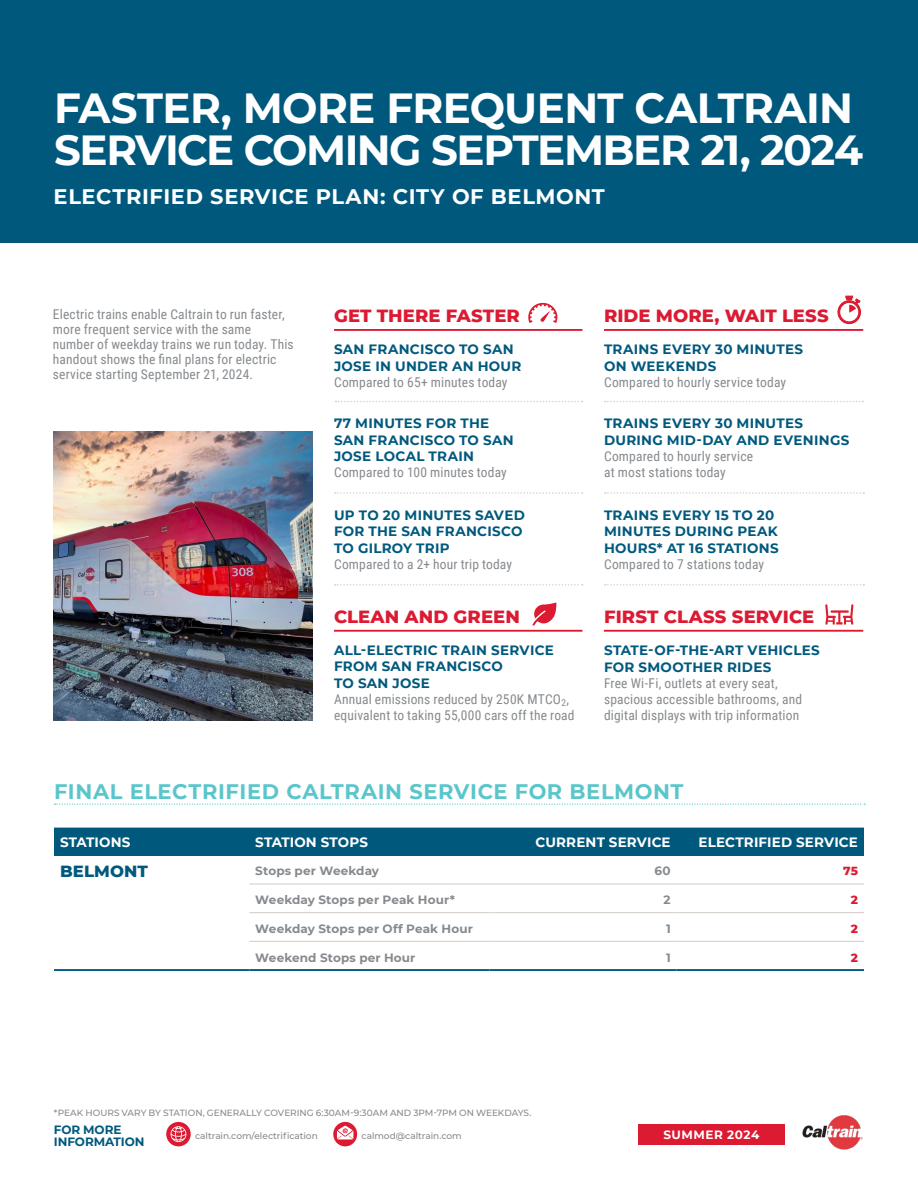
<style>
.page{position:relative;width:918px;height:1188px;background:#fff}
.page>*{position:absolute;margin:0;border:0;box-sizing:border-box;transform-origin:0 0}
.PageHeader{font:700 42px/42px "Montserrat";letter-spacing:-.03em;color:#fff}
.Header_1{font:700 21px "Montserrat";letter-spacing:.025em;color:#5ac6cc}
.PageSubHeader{font:700 21px "Montserrat";letter-spacing:.025em;color:#fff}
.Header_2{font:800 18px "Montserrat";letter-spacing:.005em;color:#dc1a32}
.Table_-_Station{font:800 16.5px "Montserrat";letter-spacing:.005em;color:#00597d}
.Body{font:13.5px/16.2px "Roboto Condensed";letter-spacing:.01em;color:#868a8e}
.Header_3{font:700 13.5px/16.5px "Montserrat";letter-spacing:.02em;color:#00597d}
.Table_-_Header{font:700 13.5px "Montserrat";letter-spacing:.01em;color:#fff}
.Table_-_Subheader{font:700 12px "Montserrat";letter-spacing:.01em;color:#868a8e}
.Note_Text{font:700 12px/12px "Montserrat";letter-spacing:-.005em;color:#00597d}
.PageSubHeader-2{font:700 12px "Montserrat";letter-spacing:.045em;color:#fff}
.Table_-_Subheader-2{font:800 12px "Montserrat";color:#dc1a32}
.Note_Text-2{font:500 9px "Montserrat";letter-spacing:-.005em;color:#868a8e}
</style>
<div class="page">
<div style="left:0;top:0;width:918px;height:243px;background:#00597d"></div>
<div style="left:54px;top:828px;width:810px;height:28px;background:#00597d"></div>
<hr style="left:249px;top:883px;width:240px;height:2px;background:#d7d1ca">
<hr style="left:489px;top:883px;width:188px;height:2px;background:#d7d1ca">
<hr style="left:677px;top:883px;width:187px;height:2px;background:#d7d1ca">
<hr style="left:249px;top:912px;width:240px;height:1px;background:#d7d1ca">
<hr style="left:489px;top:912px;width:188px;height:1px;background:#d7d1ca">
<hr style="left:677px;top:912px;width:187px;height:1px;background:#d7d1ca">
<hr style="left:249px;top:941px;width:240px;height:1px;background:#d7d1ca">
<hr style="left:489px;top:941px;width:188px;height:1px;background:#d7d1ca">
<hr style="left:677px;top:941px;width:187px;height:1px;background:#d7d1ca">
<hr style="left:249px;top:969px;width:240px;height:2px;background:#00597d">
<hr style="left:489px;top:969px;width:188px;height:2px;background:#00597d">
<hr style="left:677px;top:969px;width:187px;height:2px;background:#00597d">
<hr style="left:54px;top:969px;width:195px;height:2px;background:#00597d">
<svg style="left:55px;top:804px;width:810px;height:1px"></svg>
<hr style="left:334px;top:329px;width:248px;height:2px;background:#dc1a32">
<hr style="left:604px;top:329px;width:259px;height:2px;background:#dc1a32">
<svg style="left:336px;top:401px;width:247px;height:1px"></svg>
<svg style="left:605px;top:401px;width:259px;height:1px"></svg>
<svg style="left:605px;top:492px;width:259px;height:2px"></svg>
<svg style="left:335px;top:492px;width:248px;height:2px"></svg>
<svg style="left:605px;top:584px;width:259px;height:2px"></svg>
<svg style="left:335px;top:584px;width:248px;height:2px"></svg>
<svg style="left:528px;top:303px;width:29px;height:20px"></svg>
<img style="left:53px;top:431px;width:259px;height:289px">
<hr style="left:334px;top:630px;width:248px;height:2px;background:#dc1a32">
<hr style="left:604px;top:630px;width:259px;height:2px;background:#dc1a32">
<svg style="left:532px;top:603px;width:24px;height:22px"></svg>
<svg style="left:825px;top:604px;width:28px;height:21px"></svg>
<svg style="left:837px;top:295px;width:24px;height:30px"></svg>
<div style="left:638px;top:1124px;width:147px;height:20px;background:#dc1a32"></div>
<svg style="left:166px;top:1122px;width:25px;height:24px"></svg>
<svg style="left:171px;top:1126px;width:15px;height:16px"></svg>
<svg style="left:333px;top:1122px;width:24px;height:24px"></svg>
<svg style="left:337px;top:1126px;width:16px;height:13px"></svg>
<img style="left:802px;top:1115px;width:61px;height:35px">
<p class="PageHeader" style="left:54px;top:85px;width:811px">FASTER, MORE FREQUENT CALTRAIN<br>SERVICE COMING SEPTEMBER 21, 2024</p>
<p class="PageSubHeader" style="left:54px;top:181px;width:553px">ELECTRIFIED SERVICE PLAN: CITY OF BELMONT</p>
<p class="Body" style="left:53px;top:306px;width:234px">Electric trains enable Caltrain to run faster,</p>
<p class="Header_2" style="left:334px;top:302px;width:187px">GET THERE FASTER</p>
<p class="Header_2" style="left:604px;top:302px;width:226px">RIDE MORE, WAIT LESS</p>
<p class="Body" style="left:53px;top:322px;width:242px;line-height:15px">more frequent service with the same number of weekday trains we run today. This handout shows the final plans for electric service starting September 21, 2024.</p>
<p class="Header_3" style="left:334px;top:340px;width:189px">SAN FRANCISCO TO SAN<br>JOSE IN UNDER AN HOUR</p>
<p class="Body" style="left:334px;top:373px;width:175px">Compared to 65+ minutes today</p>
<p class="Header_3" style="left:604px;top:340px;width:201px">TRAINS EVERY 30 MINUTES<br>ON WEEKENDS</p>
<p class="Body" style="left:604px;top:373px;width:184px">Compared to hourly service today</p>
<p class="Header_3" style="left:604px;top:414px;width:247px">TRAINS EVERY 30 MINUTES<br>DURING MID-DAY AND EVENINGS</p>
<p class="Body" style="left:604px;top:447px;width:151px">Compared to hourly service at most stations today</p>
<p class="Header_3" style="left:334px;top:414px;width:181px">77 MINUTES FOR THE<br>SAN FRANCISCO TO SAN<br>JOSE LOCAL TRAIN</p>
<p class="Body" style="left:334px;top:464px;width:174px">Compared to 100 minutes today</p>
<p class="Header_3" style="left:334px;top:506px;width:192px">UP TO 20 MINUTES SAVED<br>FOR THE SAN FRANCISCO<br>TO GILROY TRIP</p>
<p class="Body" style="left:334px;top:556px;width:180px">Compared to a 2+ hour trip today</p>
<p class="Header_3" style="left:604px;top:506px;width:176px">TRAINS EVERY 15 TO 20<br>MINUTES DURING PEAK<br>HOURS* AT 16 STATIONS</p>
<p class="Body" style="left:604px;top:556px;width:162px">Compared to 7 stations today</p>
<p class="Header_2" style="left:334px;top:603px;width:187px">CLEAN AND GREEN</p>
<p class="Header_2" style="left:604px;top:603px;width:212px">FIRST CLASS SERVICE</p>
<p class="Header_3" style="left:334px;top:641px;width:221px">ALL-ELECTRIC TRAIN SERVICE</p>
<p class="Header_3" style="left:334px;top:658px;width:170px">FROM SAN FRANCISCO<br>TO SAN JOSE</p>
<p class="Body" style="left:334px;top:691px;width:242px">Annual emissions reduced by 250K MTCO<sub>2</sub>, equivalent to taking 55,000 cars off the road</p>
<p class="Header_3" style="left:604px;top:641px;width:217px">STATE-OF-THE-ART VEHICLES<br>FOR SMOOTHER RIDES</p>
<p class="Body" style="left:604px;top:674px;width:200px">Free Wi-Fi, outlets at every seat, spacious accessible bathrooms, and digital displays with trip information</p>
<p class="Header_1" style="left:54px;top:777px;width:631px">FINAL ELECTRIFIED CALTRAIN SERVICE FOR BELMONT</p>
<p class="Table_-_Header" style="left:60px;top:832px;width:72px">STATIONS</p>
<p class="Table_-_Header" style="left:255px;top:832px;width:114px">STATION STOPS</p>
<p class="Table_-_Header" style="left:536px;top:832px;width:137px">CURRENT SERVICE</p>
<p class="Table_-_Header" style="left:699px;top:832px;width:161px">ELECTRIFIED SERVICE</p>
<p class="Table_-_Station" style="left:60px;top:859px;width:89px">BELMONT</p>
<p class="Table_-_Subheader" style="left:255px;top:862px;width:125px">Stops per Weekday</p>
<p class="Table_-_Subheader" style="left:655px;top:862px;width:18px">60</p>
<p class="Table_-_Subheader-2" style="left:843px;top:862px;width:16px">75</p>
<p class="Table_-_Subheader" style="left:255px;top:891px;width:201px">Weekday Stops per Peak Hour*</p>
<p class="Table_-_Subheader" style="left:664px;top:891px;width:9px">2</p>
<p class="Table_-_Subheader-2" style="left:851px;top:891px;width:9px">2</p>
<p class="Table_-_Subheader" style="left:255px;top:920px;width:219px">Weekday Stops per Off Peak Hour</p>
<p class="Table_-_Subheader" style="left:666px;top:920px;width:6px">1</p>
<p class="Table_-_Subheader-2" style="left:851px;top:920px;width:9px">2</p>
<p class="Table_-_Subheader" style="left:255px;top:949px;width:162px">Weekend Stops per Hour</p>
<p class="Table_-_Subheader" style="left:666px;top:949px;width:6px">1</p>
<p class="Table_-_Subheader-2" style="left:851px;top:948px;width:9px">2</p>
<p class="Note_Text-2" style="left:54px;top:1107px;width:479px">*PEAK HOURS VARY BY STATION, GENERALLY COVERING 6:30AM-9:30AM AND 3PM-7PM ON WEEKDAYS.</p>
<p class="Note_Text" style="left:54px;top:1123px;width:92px">FOR MORE<br>INFORMATION</p>
<p class="Note_Text-2" style="left:195px;top:1129px;width:124px">caltrain.com/electrification</p>
<p class="Note_Text-2" style="left:362px;top:1129px;width:102px">calmod@caltrain.com</p>
<p class="PageSubHeader-2" style="left:663px;top:1127px;width:98px">SUMMER 2024</p>
</div>
